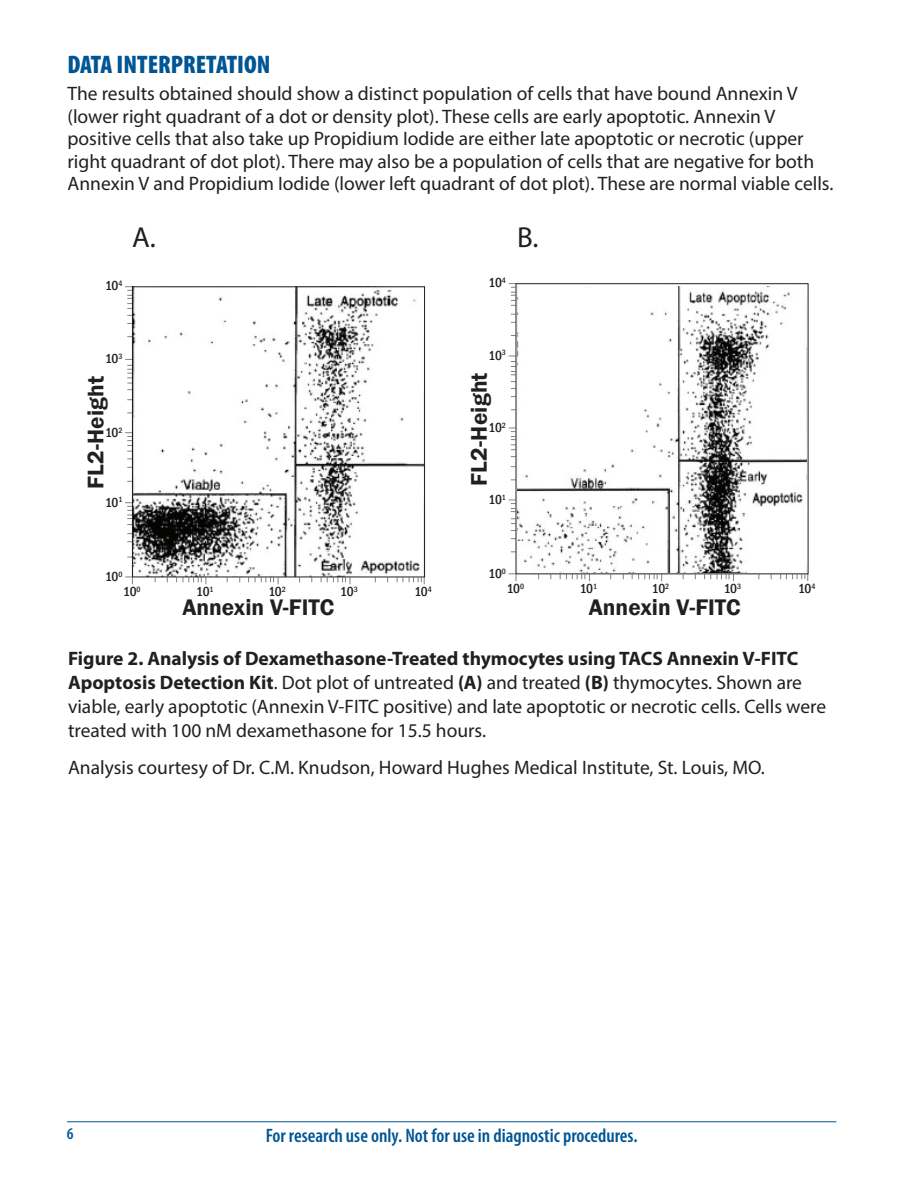
<style>
.page{position:relative;width:918px;height:1188px;background:#fff}
.page>*{position:absolute;margin:0;border:0;box-sizing:border-box;transform-origin:0 0}
.t1{font:28.95px "Myriad Pro";color:#231f20}
.Sectionhead{font:900 condensed 25.5px "Myriad Pro";color:#005595}
.t2{font:600 23.25px "Franklin Gothic";color:#231f20}
.Body_Text{font:19.5px/22.5px "Myriad Pro";color:#231f20}
.t3{font:600 condensed 19.5px "Myriad Pro";color:#005595}
.t4{font:600 condensed 16.5px "Myriad Pro";color:#005595}
.t5{font:500 condensed 13.5px "Franklin Gothic";letter-spacing:-.035em;color:#231f20}
.s1{font-weight:700}
</style>
<div class="page">
<hr style="left:67px;top:1121px;width:769px;height:1px;background:#005595">
<img style="left:518px;top:286px;width:288px;height:286px">
<img style="left:134px;top:288px;width:289px;height:287px">
<svg style="left:125px;top:286px;width:7px;height:23px"></svg>
<svg style="left:125px;top:359px;width:7px;height:31px"></svg>
<svg style="left:125px;top:432px;width:7px;height:20px"></svg>
<svg style="left:125px;top:502px;width:7px;height:23px"></svg>
<svg style="left:176px;top:577px;width:30px;height:7px"></svg>
<svg style="left:255px;top:577px;width:24px;height:7px"></svg>
<svg style="left:321px;top:577px;width:30px;height:7px"></svg>
<svg style="left:409px;top:577px;width:16px;height:7px"></svg>
<svg style="left:397px;top:577px;width:6px;height:5px"></svg>
<svg style="left:125px;top:576px;width:8px;height:8px"></svg>
<div style="left:132px;top:286px;width:293px;height:291px;border:1px solid #231f20"></div>
<svg style="left:509px;top:283px;width:7px;height:23px"></svg>
<svg style="left:509px;top:356px;width:7px;height:19px"></svg>
<svg style="left:509px;top:427px;width:7px;height:23px"></svg>
<svg style="left:509px;top:499px;width:7px;height:13px"></svg>
<svg style="left:511px;top:518px;width:5px;height:6px"></svg>
<svg style="left:560px;top:574px;width:30px;height:7px"></svg>
<svg style="left:632px;top:574px;width:30px;height:7px"></svg>
<svg style="left:717px;top:574px;width:17px;height:7px"></svg>
<svg style="left:704px;top:574px;width:7px;height:5px"></svg>
<svg style="left:780px;top:574px;width:28px;height:7px"></svg>
<svg style="left:509px;top:573px;width:8px;height:8px"></svg>
<p class="Sectionhead" style="left:68px;top:50px;width:204px">DATA INTERPRETATION</p>
<p class="Body_Text" style="left:68px;top:82px;width:768px">The results obtained should show a distinct population of cells that have bound Annexin V (lower right quadrant of a dot or density plot). These cells are early apoptotic. Annexin V positive cells that also take up Propidium Iodide are either late apoptotic or necrotic (upper right quadrant of dot plot). There may also be a population of cells that are negative for both Annexin V and Propidium Iodide (lower left quadrant of dot plot). These are normal viable cells.</p>
<p class="t1" style="left:132px;top:220px;width:25px">A.</p>
<p class="t1" style="left:517px;top:220px;width:23px">B.</p>
<p class="t5" style="left:105px;top:277px;width:19px">10<sup>4</sup></p>
<p class="t5" style="left:489px;top:274px;width:19px">10<sup>4</sup></p>
<p class="t5" style="left:105px;top:350px;width:19px">10<sup>3</sup></p>
<p class="t5" style="left:489px;top:347px;width:19px">10<sup>3</sup></p>
<p class="t2" style="left:81px;top:489px;width:115px;rotate:-90deg">FL2-Height</p>
<p class="t5" style="left:105px;top:424px;width:19px">10<sup>2</sup></p>
<p class="t2" style="left:465px;top:486px;width:115px;rotate:-90deg">FL2-Height</p>
<p class="t5" style="left:489px;top:419px;width:19px">10<sup>2</sup></p>
<p class="t5" style="left:105px;top:494px;width:19px">10<sup>1</sup></p>
<p class="t5" style="left:489px;top:491px;width:19px">10<sup>1</sup></p>
<p class="t5" style="left:105px;top:568px;width:19px">10<sup>0</sup></p>
<p class="t5" style="left:123px;top:583px;width:19px">10<sup>0</sup></p>
<p class="t5" style="left:196px;top:583px;width:19px">10<sup>1</sup></p>
<p class="t5" style="left:268px;top:583px;width:19px">10<sup>2</sup></p>
<p class="t5" style="left:340px;top:583px;width:19px">10<sup>3</sup></p>
<p class="t5" style="left:415px;top:583px;width:19px">10<sup>4</sup></p>
<p class="t5" style="left:489px;top:565px;width:19px">10<sup>0</sup></p>
<p class="t5" style="left:507px;top:580px;width:19px">10<sup>0</sup></p>
<p class="t5" style="left:580px;top:580px;width:19px">10<sup>1</sup></p>
<p class="t5" style="left:652px;top:580px;width:19px">10<sup>2</sup></p>
<p class="t5" style="left:724px;top:580px;width:19px">10<sup>3</sup></p>
<p class="t5" style="left:798px;top:580px;width:19px">10<sup>4</sup></p>
<p class="t2" style="left:182px;top:593px;width:153px">Annexin V-FITC</p>
<p class="t2" style="left:589px;top:593px;width:153px">Annexin V-FITC</p>
<p class="Body_Text" style="left:68px;top:646px;width:760px;line-height:24px"><span class="s1">Figure 2. Analysis of Dexamethasone-Treated thymocytes using TACS Annexin V-FITC Apoptosis Detection Kit</span>. Dot plot of untreated <span class="s1">(A)</span> and treated <span class="s1">(B)</span> thymocytes. Shown are viable, early apoptotic (Annexin V-FITC positive) and late apoptotic or necrotic cells. Cells were treated with 100 nM dexamethasone for 15.5 hours.</p>
<p class="Body_Text" style="left:68px;top:756px;width:698px">Analysis courtesy of Dr. C.M. Knudson, Howard Hughes Medical Institute, St. Louis, MO.</p>
<p class="t4" style="left:67px;top:1125px;width:8px">6</p>
<p class="t3" style="left:266px;top:1125px;width:373px">For research use only. Not for use in diagnostic procedures.</p>
</div>
